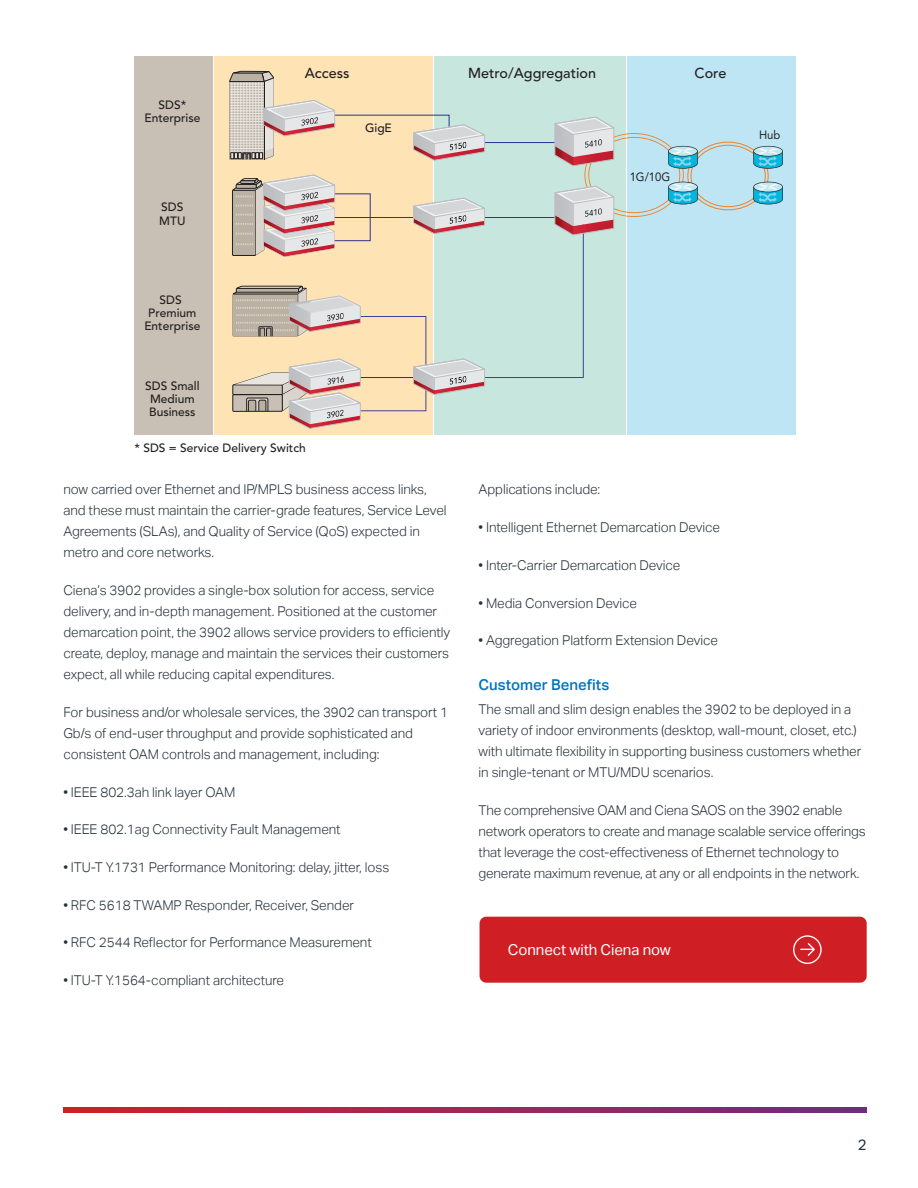
<style>
.page{position:relative;width:918px;height:1188px;background:#fff}
.page>*{position:absolute;margin:0;border:0;box-sizing:border-box;transform-origin:0 0}
.Body_Copy{font:15px "Aktiv Grotesk";letter-spacing:-.005em;color:#fff}
.Headline_for_body_co{font:500 15px "Aktiv Grotesk";color:#0075be}
.t1{font:15px "Aktiv Grotesk";color:#252f37}
.t2{font:500 14.4px "Avenir";color:#231f20}
.Body_Copy-2{font:300 13.5px/21px "Aktiv Grotesk";letter-spacing:-.005em;color:#252f37}
.t3{font:500 12px/13.2px "Avenir";color:#231f20;text-align:center}
.t4{font:12px "Avenir";color:#231f20;scale:.94 1}
</style>
<div class="page">
<svg style="left:63px;top:1108px;width:804px;height:4px;background:#9f2654"></svg>
<div style="left:134px;top:56px;width:78px;height:378px;background:#c8c0b4"></div>
<div style="left:435px;top:56px;width:191px;height:378px;background:#c7e6de"></div>
<div style="left:214px;top:56px;width:219px;height:378px;background:#fee4b5"></div>
<div style="left:628px;top:56px;width:168px;height:378px;background:#bde5f4"></div>
<svg style="left:229px;top:71px;width:554px;height:358px"></svg>
<div style="left:480px;top:917px;width:387px;height:66px;background:#d01e25;border-radius:7px"></div>
<svg style="left:793px;top:935px;width:29px;height:29px"></svg>
<p class="t3" style="left:144px;top:98px;width:58px">SDS*<br>Enterprise</p>
<p class="t3" style="left:159px;top:201px;width:28px;text-align:left">SDS<br>MTU</p>
<p class="t3" style="left:144px;top:293px;width:58px">SDS<br>Premium<br>Enterprise</p>
<p class="t3" style="left:145px;top:379px;width:56px">SDS Small<br>Medium<br>Business</p>
<p class="t2" style="left:305px;top:65px;width:46px">Access</p>
<p class="t2" style="left:468px;top:65px;width:129px">Metro/Aggregation</p>
<p class="t2" style="left:695px;top:65px;width:33px">Core</p>
<p class="t3" style="left:365px;top:122px;width:28px">GigE</p>
<p class="t4" style="left:630px;top:170px;width:45px">1G/10G</p>
<p class="t3" style="left:134px;top:442px;width:173px">* SDS = Service Delivery Switch</p>
<p class="t4" style="left:759px;top:127px;width:24px">Hub</p>
<p class="Body_Copy-2" style="left:63px;top:479px;width:385px">now carried over Ethernet and IP/MPLS business access links, and these must maintain the carrier-grade features, Service Level Agreements (SLAs), and Quality of Service (QoS) expected in metro and core networks.</p>
<p class="Body_Copy-2" style="left:63px;top:580px;width:388px">Ciena’s 3902 provides a single-box solution for access, service delivery, and in-depth management. Positioned at the customer demarcation point, the 3902 allows service providers to efficiently create, deploy, manage and maintain the services their customers expect, all while reducing capital expenditures.</p>
<p class="Body_Copy-2" style="left:63px;top:702px;width:386px">For business and/or wholesale services, the 3902 can transport 1<br>Gb/s of end-user throughput and provide sophisticated and consistent OAM controls and management, including:</p>
<p class="Body_Copy-2" style="left:63px;top:781px;width:174px">• IEEE 802.3ah link layer OAM</p>
<p class="Body_Copy-2" style="left:63px;top:819px;width:279px">• IEEE 802.1ag Connectivity Fault Management</p>
<p class="Body_Copy-2" style="left:63px;top:857px;width:327px">• ITU-T Y.1731 Performance Monitoring: delay, jitter, loss</p>
<p class="Body_Copy-2" style="left:63px;top:895px;width:292px">• RFC 5618 TWAMP Responder, Receiver, Sender</p>
<p class="Body_Copy-2" style="left:63px;top:932px;width:310px">• RFC 2544 Reflector for Performance Measurement</p>
<p class="Body_Copy-2" style="left:63px;top:970px;width:222px">• ITU-T Y.1564-compliant architecture</p>
<p class="Body_Copy-2" style="left:479px;top:479px;width:123px">Applications include:</p>
<p class="Body_Copy-2" style="left:479px;top:517px;width:243px">• Intelligent Ethernet Demarcation Device</p>
<p class="Body_Copy-2" style="left:479px;top:555px;width:203px">• Inter-Carrier Demarcation Device</p>
<p class="Body_Copy-2" style="left:479px;top:592px;width:160px">• Media Conversion Device</p>
<p class="Body_Copy-2" style="left:479px;top:630px;width:241px">• Aggregation Platform Extension Device</p>
<p class="Headline_for_body_co" style="left:479px;top:676px;width:132px">Customer Benefits</p>
<p class="Body_Copy-2" style="left:479px;top:699px;width:384px">The small and slim design enables the 3902 to be deployed in a variety of indoor environments (desktop, wall-mount, closet, etc.) with ultimate flexibility in supporting business customers whether in single-tenant or MTU/MDU scenarios.</p>
<p class="Body_Copy-2" style="left:479px;top:800px;width:389px">The comprehensive OAM and Ciena SAOS on the 3902 enable network operators to create and manage scalable service offerings that leverage the cost-effectiveness of Ethernet technology to generate maximum revenue, at any or all endpoints in the network.</p>
<p class="Body_Copy" style="left:508px;top:941px;width:165px">Connect with Ciena now</p>
<p class="t1" style="left:858px;top:1136px;width:10px">2</p>
</div>
